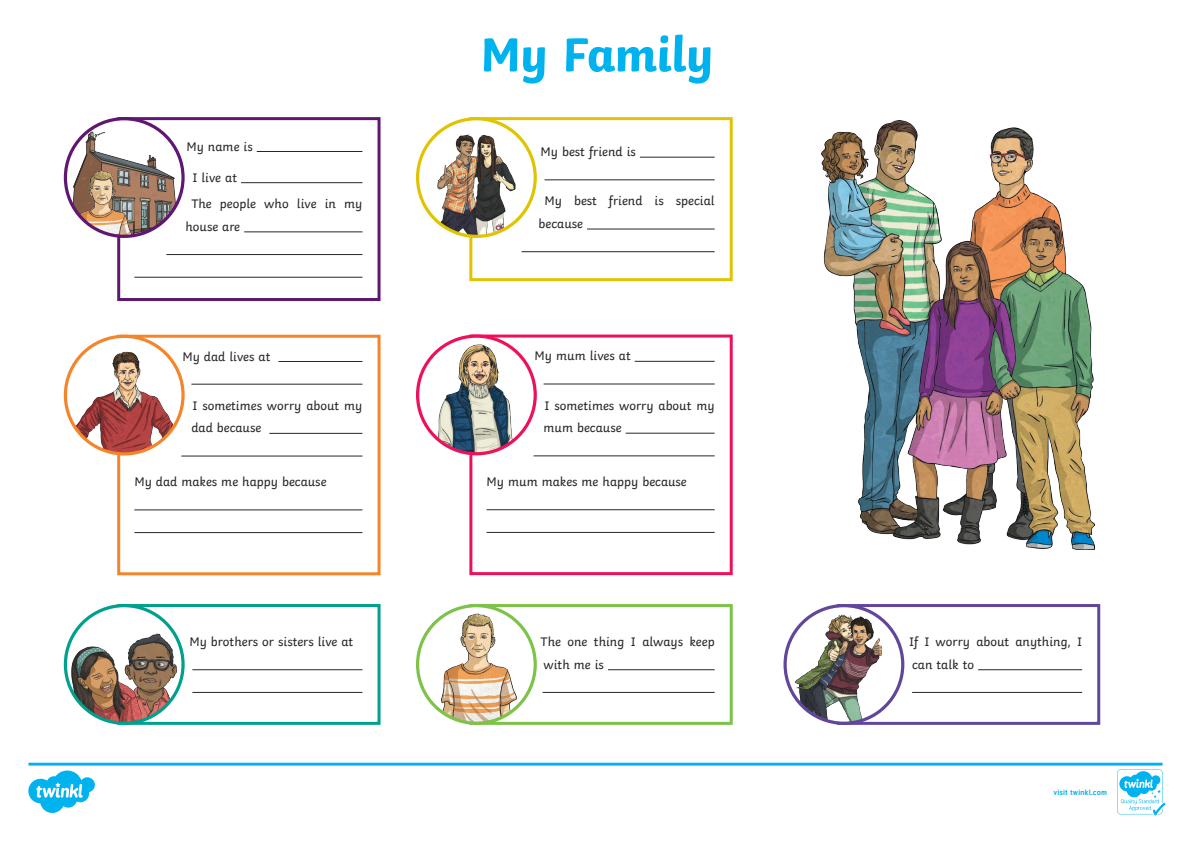
<style>
.page{position:relative;width:1191px;height:842px;background:#fff}
.page>*{position:absolute;margin:0;border:0;box-sizing:border-box;transform-origin:0 0}
.Heading_4{font:700 50px "Twinkl";letter-spacing:-.02em;color:#00b3ef}
.KS2_Body_Copy{font:13px/22.7px "Twinkl";color:#282526}
.t1{font:700 7.6px "Tuffy";letter-spacing:.015em;color:#00b3ef}
</style>
<div class="page">
<hr style="left:257px;top:151px;width:105px;height:1px;background:#282526">
<hr style="left:241px;top:182px;width:121px;height:1px;background:#282526">
<hr style="left:244px;top:232px;width:118px;height:1px;background:#282526">
<hr style="left:166px;top:254px;width:196px;height:1px;background:#282526">
<hr style="left:134px;top:277px;width:228px;height:1px;background:#282526">
<div style="left:117px;top:117px;width:263px;height:184px;border:3px solid #601771"></div>
<hr style="left:640px;top:157px;width:74px;height:1px;background:#282526">
<hr style="left:544px;top:179px;width:170px;height:1px;background:#282526">
<hr style="left:587px;top:229px;width:127px;height:1px;background:#282526">
<hr style="left:521px;top:251px;width:193px;height:1px;background:#282526">
<div style="left:469px;top:117px;width:263px;height:164px;border:3px solid #e0c403"></div>
<hr style="left:192px;top:669px;width:170px;height:1px;background:#282526">
<hr style="left:192px;top:692px;width:170px;height:1px;background:#282526">
<div style="left:117px;top:604px;width:263px;height:121px;border:3px solid #00a08f"></div>
<hr style="left:278px;top:361px;width:84px;height:1px;background:#282526">
<hr style="left:191px;top:384px;width:171px;height:1px;background:#282526">
<hr style="left:269px;top:433px;width:93px;height:1px;background:#282526">
<hr style="left:181px;top:456px;width:181px;height:1px;background:#282526">
<hr style="left:134px;top:510px;width:228px;height:1px;background:#282526">
<hr style="left:134px;top:532px;width:228px;height:1px;background:#282526">
<div style="left:117px;top:335px;width:263px;height:240px;border:3px solid #f5852a"></div>
<hr style="left:634px;top:361px;width:80px;height:1px;background:#282526">
<hr style="left:543px;top:384px;width:171px;height:1px;background:#282526">
<hr style="left:625px;top:433px;width:89px;height:1px;background:#282526">
<hr style="left:533px;top:455px;width:181px;height:1px;background:#282526">
<hr style="left:486px;top:509px;width:228px;height:1px;background:#282526">
<hr style="left:486px;top:532px;width:228px;height:1px;background:#282526">
<div style="left:469px;top:334px;width:263px;height:241px;border:3px solid #ed1158"></div>
<hr style="left:608px;top:669px;width:106px;height:1px;background:#282526">
<hr style="left:542px;top:692px;width:172px;height:1px;background:#282526">
<div style="left:469px;top:604px;width:263px;height:121px;border:3px solid #7dc34a"></div>
<hr style="left:978px;top:669px;width:104px;height:1px;background:#282526">
<hr style="left:912px;top:692px;width:170px;height:1px;background:#282526">
<div style="left:837px;top:604px;width:263px;height:121px;border:3px solid #62469c"></div>
<svg style="left:65px;top:119px;width:118px;height:117px"></svg>
<img style="left:71px;top:132px;width:106px;height:104px">
<img style="left:73px;top:170px;width:61px;height:66px">
<div style="left:64px;top:117px;width:121px;height:121px;border:3px solid #601771;border-radius:50%"></div>
<div style="left:417px;top:119px;width:118px;height:117px;background:#fff;border-radius:50%"></div>
<img style="left:437px;top:134px;width:78px;height:102px">
<div style="left:416px;top:117px;width:121px;height:121px;border:3px solid #e0c403;border-radius:50%"></div>
<div style="left:65px;top:606px;width:118px;height:117px;background:#fff;border-radius:50%"></div>
<img style="left:131px;top:634px;width:46px;height:89px">
<img style="left:71px;top:646px;width:70px;height:77px">
<div style="left:64px;top:604px;width:121px;height:121px;border:3px solid #00a08f;border-radius:50%"></div>
<svg style="left:65px;top:336px;width:118px;height:118px"></svg>
<img style="left:72px;top:352px;width:104px;height:102px">
<div style="left:64px;top:335px;width:121px;height:120px;border:3px solid #f5852a;border-radius:50%"></div>
<svg style="left:417px;top:336px;width:118px;height:118px"></svg>
<img style="left:437px;top:344px;width:98px;height:110px">
<div style="left:416px;top:335px;width:121px;height:120px;border:3px solid #ed1158;border-radius:50%"></div>
<img style="left:417px;top:606px;width:118px;height:117px;border-radius:59px">
<div style="left:416px;top:604px;width:121px;height:121px;border:3px solid #7dc34a;border-radius:50%"></div>
<div style="left:785px;top:606px;width:117px;height:117px;background:#fff;border-radius:50%"></div>
<img style="left:787px;top:615px;width:95px;height:108px">
<div style="left:783px;top:604px;width:121px;height:121px;border:3px solid #62469c;border-radius:50%"></div>
<img style="left:821px;top:120px;width:273px;height:429px">
<svg style="left:28px;top:763px;width:1137px;height:52px"></svg>
<p class="KS2_Body_Copy" style="left:186px;top:134px;width:68px">My name is</p>
<p class="KS2_Body_Copy" style="left:192px;top:165px;width:46px">I live at</p>
<p class="KS2_Body_Copy" style="left:185px;top:191px;width:178px;text-indent:6px">The people who live in my house are</p>
<p class="KS2_Body_Copy" style="left:182px;top:344px;width:89px">My dad lives at</p>
<p class="KS2_Body_Copy" style="left:191px;top:393px;width:173px">I sometimes worry about my dad because</p>
<p class="KS2_Body_Copy" style="left:134px;top:469px;width:194px">My dad makes me happy because</p>
<p class="KS2_Body_Copy" style="left:189px;top:629px;width:165px">My brothers or sisters live at</p>
<p class="Heading_4" style="left:480px;top:13px;width:235px">My Family</p>
<p class="KS2_Body_Copy" style="left:540px;top:139px;width:97px">My best friend is</p>
<p class="KS2_Body_Copy" style="left:538px;top:188px;width:178px;text-indent:6px">My best friend is special because</p>
<p class="KS2_Body_Copy" style="left:534px;top:343px;width:98px">My mum lives at</p>
<p class="KS2_Body_Copy" style="left:543px;top:393px;width:173px">I sometimes worry about my mum because</p>
<p class="KS2_Body_Copy" style="left:486px;top:469px;width:202px">My mum makes me happy because</p>
<p class="KS2_Body_Copy" style="left:540px;top:629px;width:176px">The one thing I always keep with me is</p>
<p class="KS2_Body_Copy" style="left:909px;top:629px;width:174px">If I worry about anything, I can talk to</p>
<p class="t1" style="left:1053px;top:786px;width:55px">visit twinkl.com</p>
</div>
